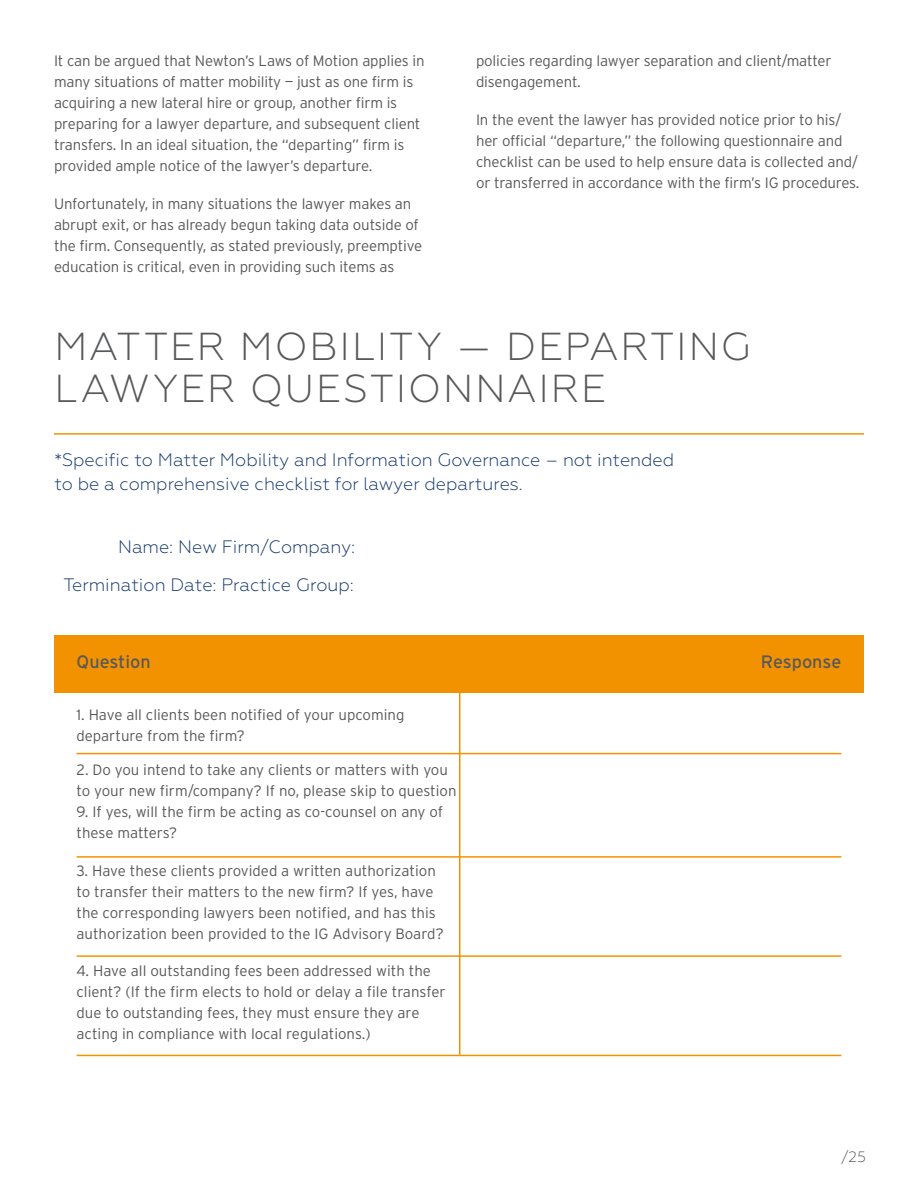
<style>
.page{position:relative;width:918px;height:1188px;background:#fff}
.page>*{position:absolute;margin:0;border:0;box-sizing:border-box;transform-origin:0 0}
.t1{font:300 39px/42px "Geometria";letter-spacing:.05em;color:#58595b}
.t2{font:300 18px/24px "Geometria";color:#173a6d}
.t3{font:18px "Interstate";color:#58595b}
.t4{font:300 15px/21px "Interstate";letter-spacing:-.01em;color:#58595b}
.t5{font:300 15px "Geometria";color:#58595b}
</style>
<div class="page">
<hr style="left:54px;top:433px;width:810px;height:2px;background:#f39200">
<div style="left:54px;top:636px;width:810px;height:57px;background:#f39200"></div>
<hr style="left:459px;top:673px;width:1px;height:382px;background:#f39200">
<hr style="left:77px;top:955px;width:764px;height:2px;background:#f39200">
<hr style="left:77px;top:1055px;width:764px;height:1px;background:#f39200">
<hr style="left:77px;top:753px;width:764px;height:1px;background:#f39200">
<hr style="left:77px;top:856px;width:764px;height:2px;background:#f39200">
<p class="t4" style="left:54px;top:50px;width:372px">It can be argued that Newton’s Laws of Motion applies in many situations of matter mobility — just as one firm is acquiring a new lateral hire or group, another firm is preparing for a lawyer departure, and subsequent client transfers. In an ideal situation, the “departing” firm is provided ample notice of the lawyer’s departure.</p>
<p class="t4" style="left:54px;top:193px;width:370px">Unfortunately, in many situations the lawyer makes an abrupt exit, or has already begun taking data outside of the firm. Consequently, as stated previously, preemptive education is critical, even in providing such items as</p>
<p class="t4" style="left:476px;top:50px;width:357px">policies regarding lawyer separation and client/matter disengagement.</p>
<p class="t4" style="left:476px;top:109px;width:385px">In the event the lawyer has provided notice prior to his/ her official “departure,” the following questionnaire and checklist can be used to help ensure data is collected and/ or transferred in accordance with the firm’s IG procedures.</p>
<h1 class="t1" style="left:54px;top:325px;width:698px">MATTER MOBILITY — DEPARTING<br>LAWYER QUESTIONNAIRE</h1>
<p class="t2" style="left:54px;top:448px;width:621px">*Specific to Matter Mobility and Information Governance – not intended to be a comprehensive checklist for lawyer departures.</p>
<p class="t2" style="left:64px;top:528px;width:293px;line-height:37.5px;text-align:right">Name: New Firm/Company:<br>Termination Date: Practice Group:</p>
<p class="t3" style="left:77px;top:651px;width:76px">Question</p>
<p class="t3" style="left:761px;top:651px;width:82px">Response</p>
<p class="t4" style="left:76px;top:704px;width:329px">1. Have all clients been notified of your upcoming departure from the firm?</p>
<p class="t4" style="left:76px;top:759px;width:382px">2. Do you intend to take any clients or matters with you to your new firm/company? If no, please skip to question</p>
<p class="t4" style="left:76px;top:801px;width:368px">9. If yes, will the firm be acting as co-counsel on any of these matters?</p>
<p class="t4" style="left:76px;top:861px;width:369px">3. Have these clients provided a written authorization to transfer their matters to the new firm? If yes, have the corresponding lawyers been notified, and has this authorization been provided to the IG Advisory Board?</p>
<p class="t4" style="left:76px;top:960px;width:371px">4. Have all outstanding fees been addressed with the client? (If the firm elects to hold or delay a file transfer due to outstanding fees, they must ensure they are acting in compliance with local regulations.)</p>
<p class="t5" style="left:841px;top:1148px;width:27px">/25</p>
</div>
